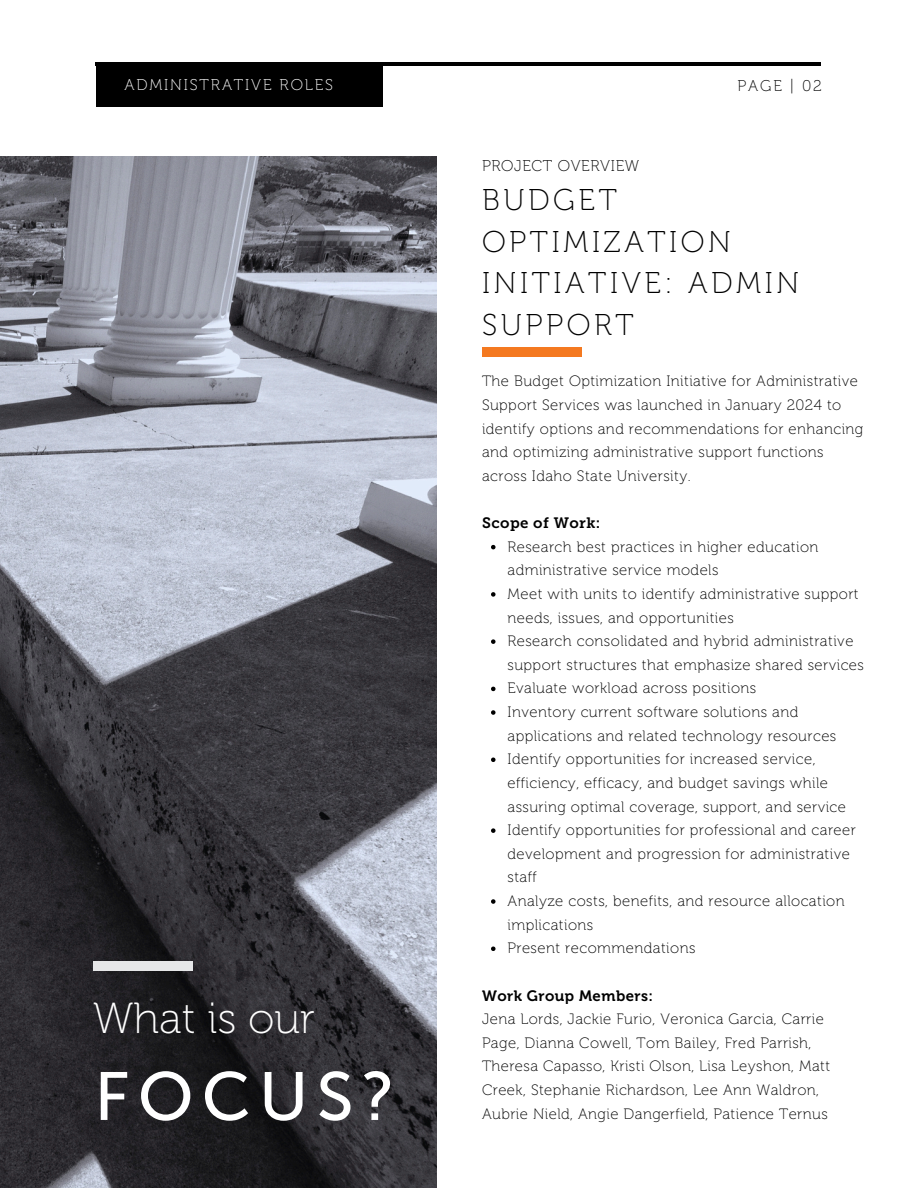
<style>
.page{position:relative;width:918px;height:1188px;background:#fff}
.page>*{position:absolute;margin:0;border:0;box-sizing:border-box;transform-origin:0 0}
.t1{font:67.95px "Museo Sans 500";letter-spacing:.12em;color:#fff}
.t2{font:43.65px "Museo 100";color:#fff}
.t3{font:30px/41.7px "Museo 100";letter-spacing:.12em;color:#000}
.t4{font:15.6px "Museo 100";letter-spacing:.04em;color:#000}
.t5{font:15.6px "Museo 100";letter-spacing:.12em;color:#fff}
.t6{font:15px/23.7px "Museo 100";letter-spacing:.03em;color:#000}
.t7{font:15px "Museo 700";letter-spacing:.03em;color:#000}
.t8{font:15px "Museo Slab 700";letter-spacing:.03em;color:#000}
</style>
<div class="page">
<hr style="left:96px;top:62px;width:725px;height:4px;background:#000">
<div style="left:96px;top:62px;width:287px;height:44px;background:#000"></div>
<img style="left:0;top:156px;width:437px;height:1032px">
<div style="left:93px;top:961px;width:100px;height:9px;background:#e6e7e8"></div>
<div style="left:482px;top:348px;width:100px;height:9px;background:#f47920"></div>
<svg style="left:491px;top:545px;width:5px;height:4px"></svg>
<svg style="left:491px;top:592px;width:5px;height:5px"></svg>
<svg style="left:491px;top:639px;width:5px;height:5px"></svg>
<svg style="left:491px;top:687px;width:5px;height:4px"></svg>
<svg style="left:491px;top:710px;width:5px;height:5px"></svg>
<svg style="left:491px;top:758px;width:5px;height:4px"></svg>
<svg style="left:491px;top:828px;width:5px;height:5px"></svg>
<svg style="left:491px;top:899px;width:5px;height:5px"></svg>
<svg style="left:491px;top:947px;width:5px;height:4px"></svg>
<p class="t5" style="left:124px;top:75px;width:210px">ADMINISTRATIVE ROLES</p>
<h4 class="t4" style="left:738px;top:76px;width:86px">PAGE | 02</h4>
<p class="t4" style="left:482px;top:156px;width:159px">PROJECT OVERVIEW</p>
<p class="t2" style="left:93px;top:992px;width:223px">What is our</p>
<h4 class="t1" style="left:94px;top:1056px;width:302px">FOCUS?</h4>
<p class="t3" style="left:482px;top:179px;width:319px">BUDGET<br>OPTIMIZATION<br>INITIATIVE: ADMIN<br>SUPPORT</p>
<h2 class="t6" style="left:482px;top:369px;width:383px">The Budget Optimization Initiative for Administrative Support Services was launched in January 2024 to identify options and recommendations for enhancing and optimizing administrative support functions across Idaho State University.</h2>
<h1 class="t8" style="left:482px;top:514px;width:120px">Scope of Work:</h1>
<h4 class="t6" style="left:508px;top:535px;width:313px">Research best practices in higher education administrative service models</h4>
<h3 class="t6" style="left:508px;top:582px;width:353px">Meet with units to identify administrative support needs, issues, and opportunities</h3>
<p class="t6" style="left:508px;top:629px;width:358px">Research consolidated and hybrid administrative support structures that emphasize shared services</p>
<p class="t6" style="left:508px;top:676px;width:250px">Evaluate workload across positions</p>
<h5 class="t6" style="left:508px;top:700px;width:330px">Inventory current software solutions and applications and related technology resources</h5>
<p class="t6" style="left:508px;top:747px;width:340px">Identify opportunities for increased service, efficiency, efficacy, and budget savings while assuring optimal coverage, support, and service</p>
<p class="t6" style="left:508px;top:818px;width:350px">Identify opportunities for professional and career development and progression for administrative staff</p>
<p class="t6" style="left:508px;top:889px;width:339px">Analyze costs, benefits, and resource allocation implications</p>
<p class="t6" style="left:508px;top:936px;width:189px">Present recommendations</p>
<p class="t7" style="left:482px;top:986px;width:173px">Work Group Members:</p>
<p class="t6" style="left:482px;top:1007px;width:350px">Jena Lords, Jackie Furio, Veronica Garcia, Carrie Page, Dianna Cowell, Tom Bailey, Fred Parrish, Theresa Capasso, Kristi Olson, Lisa Leyshon, Matt Creek, Stephanie Richardson, Lee Ann Waldron, Aubrie Nield, Angie Dangerfield, Patience Ternus</p>
</div>
